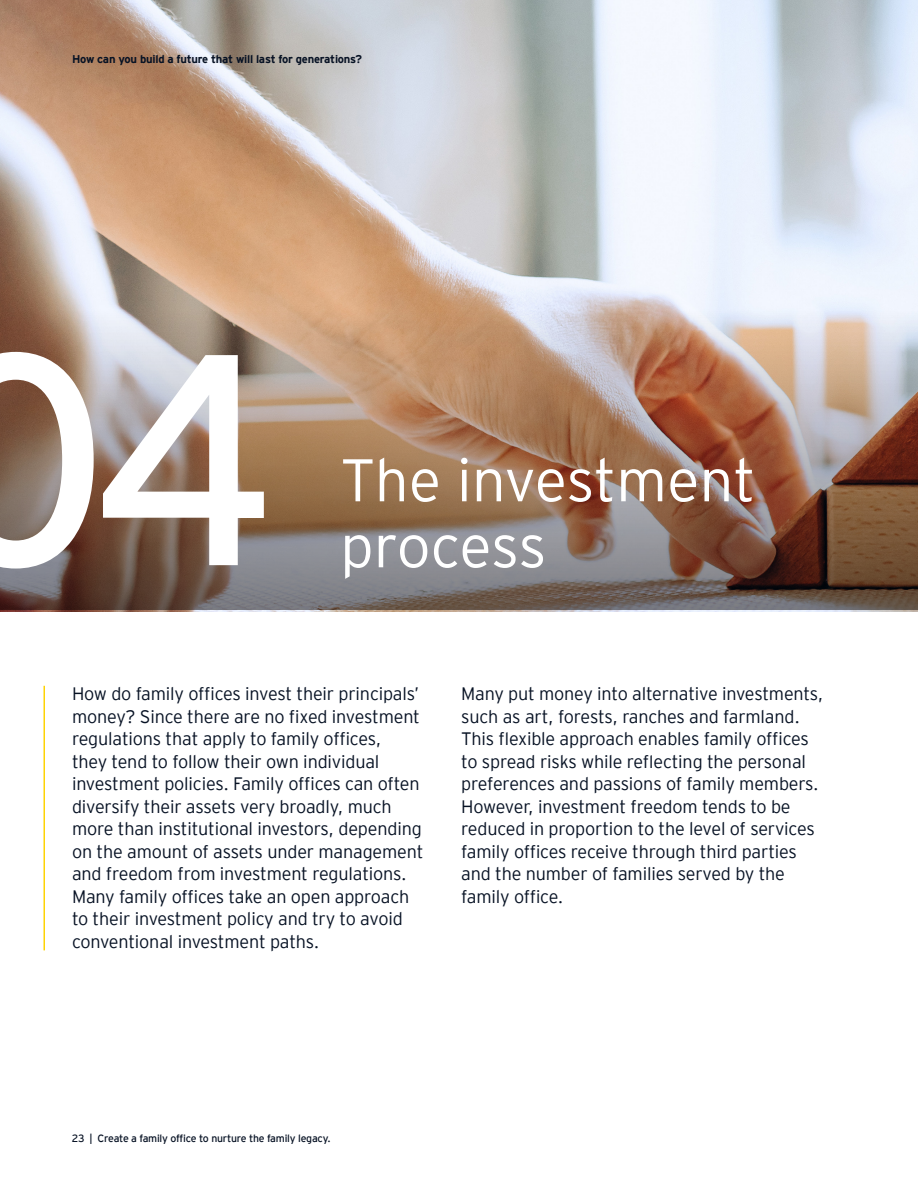
<style>
.page{position:relative;width:918px;height:1188px;background:#fff}
.page>*{position:absolute;margin:0;border:0;box-sizing:border-box;transform-origin:0 0}
.t1{font:300px "EY Interstate";color:#fff}
.t2{font:300 60px/66px "EY Interstate";letter-spacing:-.01em;color:#fff}
.Lead_in_text{font:300 18px/22.5px "EY Interstate";letter-spacing:-.01em;color:#071224}
.Article_heading{font:700 11.25px "EY Interstate";letter-spacing:-.02em;color:#071224}
.t3{font:10.5px "EY Interstate";letter-spacing:-.02em;color:#071224}
</style>
<div class="page">
<img style="left:0;top:0;width:918px;height:611px">
<img style="left:0;top:236px;width:918px;height:374px">
<hr style="left:44px;top:686px;width:1px;height:264px;background:#fed304">
<p class="Article_heading" style="left:72px;top:51px;width:292px">How can you build a future that will last for generations?</p>
<p class="t1" style="left:-77px;top:246px;width:355px">04</p>
<p class="t2" style="left:340px;top:444px;width:417px">The investment process</p>
<p class="Lead_in_text" style="left:72px;top:682px;width:353px">How do family offices invest their principals’ money? Since there are no fixed investment regulations that apply to family offices,<br>they tend to follow their own individual investment policies. Family offices can often diversify their assets very broadly, much more than institutional investors, depending on the amount of assets under management and freedom from investment regulations.<br>Many family offices take an open approach to their investment policy and try to avoid conventional investment paths.</p>
<p class="Lead_in_text" style="left:461px;top:682px;width:364px">Many put money into alternative investments, such as art, forests, ranches and farmland.<br>This flexible approach enables family offices to spread risks while reflecting the personal preferences and passions of family members.<br>However, investment freedom tends to be reduced in proportion to the level of services family offices receive through third parties and the number of families served by the family office.</p>
<p class="t3" style="left:72px;top:1131px;width:260px">23 | Create a family office to nurture the family legacy.</p>
</div>
